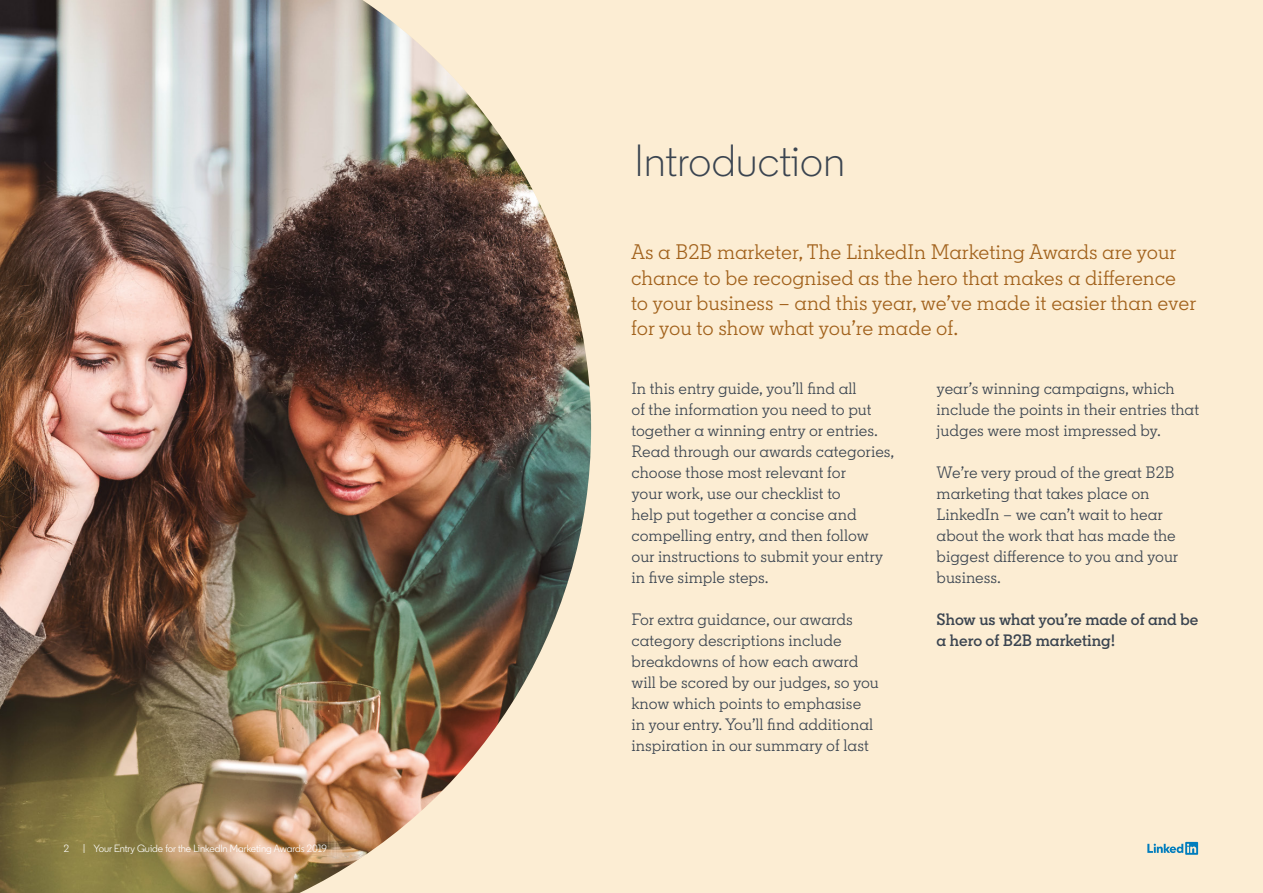
<style>
.page{position:relative;width:1263px;height:893px;background:#fcedd3}
.page>*{position:absolute;margin:0;border:0;box-sizing:border-box;transform-origin:0 0}
.t1{font:300 45px "Community";letter-spacing:.01em;color:#3a4450}
.t2{font:21px/25.2px "Community Slab";color:#a1611b}
.t3{font:16.5px/21px "Community Slab";color:#3a4450}
.t4{font:600 16.5px/21px "Community Slab";color:#3a4450}
.t5{font:10.5px "Community";color:#fff}
</style>
<div class="page">
<img style="left:0;top:0;width:591px;height:893px">
<svg style="left:1147px;top:842px;width:51px;height:13px"></svg>
<p class="t5" style="left:64px;top:842px;width:7px">2</p>
<p class="t5" style="left:83px;top:842px;width:246px">| Your Entry Guide for the LinkedIn Marketing Awards 2019</p>
<h1 class="t1" style="left:635px;top:133px;width:212px">Introduction</h1>
<p class="t2" style="left:631px;top:240px;width:567px">As a B2B marketer, The LinkedIn Marketing Awards are your chance to be recognised as the hero that makes a difference to your business – and this year, we’ve made it easier than ever for you to show what you’re made of.</p>
<p class="t3" style="left:631px;top:378px;width:265px">In this entry guide, you’ll find all<br>of the information you need to put together a winning entry or entries.<br>Read through our awards categories, choose those most relevant for<br>your work, use our checklist to<br>help put together a concise and compelling entry, and then follow our instructions to submit your entry in five simple steps.</p>
<p class="t3" style="left:631px;top:609px;width:249px">For extra guidance, our awards category descriptions include breakdowns of how each award will be scored by our judges, so you know which points to emphasise in your entry. You’ll find additional inspiration in our summary of last</p>
<p class="t3" style="left:937px;top:378px;width:264px">year’s winning campaigns, which include the points in their entries that judges were most impressed by.</p>
<p class="t3" style="left:937px;top:462px;width:243px">We’re very proud of the great B2B marketing that takes place on<br>LinkedIn – we can’t wait to hear about the work that has made the biggest difference to you and your business.</p>
<p class="t4" style="left:937px;top:609px;width:263px">Show us what you’re made of and be a hero of B2B marketing!</p>
</div>
